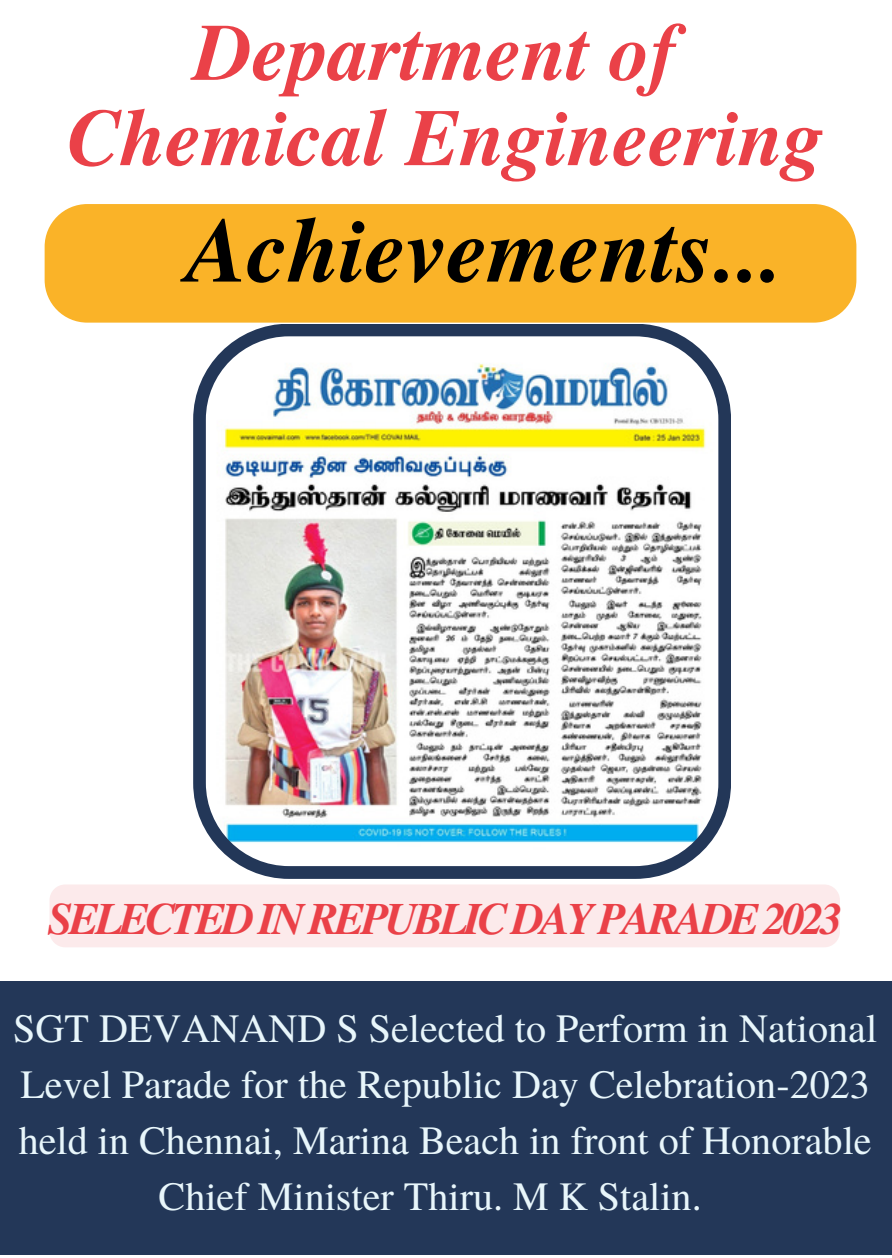
<style>
.page{position:relative;width:892px;height:1258px;background:#fff}
.page>*{position:absolute;margin:0;border:0;box-sizing:border-box;transform-origin:0 0}
.t1{font:italic 700 92.1px "Te X Gyre Termes";color:#000}
.t2{font:italic 700 80.7px/85.2px "Te X Gyre Termes";color:#ea4148;text-align:center}
.t3{font:italic 700 45px "Te X Gyre Termes";letter-spacing:-.08em;color:#ea4148}
.t4{font:40.2px "Te X Gyre Termes";color:#e8f6fb}
</style>
<div class="page">
<div style="left:0;top:981px;width:891px;height:274px;background:#233758"></div>
<div style="left:45px;top:204px;width:811px;height:119px;background:#fab328;border-radius:43px"></div>
<img style="left:193px;top:324px;width:538px;height:554px">
<div style="left:49px;top:884px;width:790px;height:63px;background:#fceaeb;border-radius:16px"></div>
<h2 class="t2" style="left:67px;top:7px;width:758px">Department of<br>Chemical Engineering</h2>
<h1 class="t1" style="left:186px;top:182px;width:597px">Achievements...</h1>
<p class="t3" style="left:48px;top:885px;width:796px">SELECTED IN REPUBLIC DAY PARADE 2023</p>
<p class="t4" style="left:13px;top:999px;width:865px">SGT DEVANAND S Selected to Perform in National</p>
<p class="t4" style="left:20px;top:1055px;width:850px">Level Parade for the Republic Day Celebration-2023</p>
<p class="t4" style="left:19px;top:1112px;width:854px">held in Chennai, Marina Beach in front of Honorable</p>
<p class="t4" style="left:159px;top:1168px;width:544px">Chief Minister Thiru. M K Stalin.</p>
</div>
